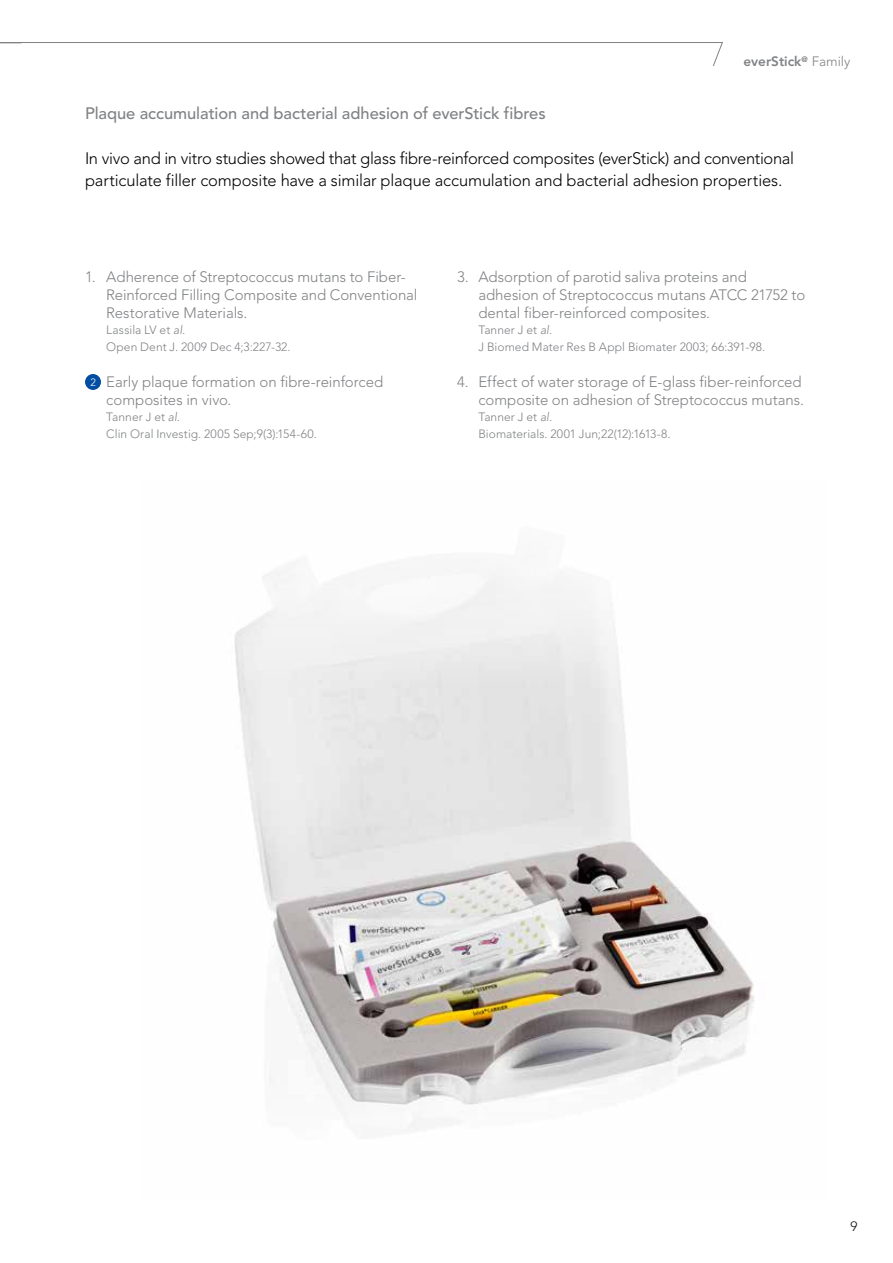
<style>
.page{position:relative;width:893px;height:1263px;background:#fff}
.page>*{position:absolute;margin:0;border:0;box-sizing:border-box;transform-origin:0 0}
.t1{font:300 16.5px/22.5px "Avenir LT Std";letter-spacing:-.015em;color:#000}
.t2{font:500 16.5px "Avenir LT Std";letter-spacing:-.005em;color:#808285}
.t3{font:300 15px/18px "Avenir LT Std";letter-spacing:-.005em;color:#808285}
.t4{font:800 13.5px "Avenir LT Std";color:#808285}
.t5{font:300 13.5px "Avenir LT Std";color:#000}
.t6{font:300 12px/16.5px "Avenir LT Std";letter-spacing:.005em;color:#808285}
.s1{font-weight:300}
.s2{font-style:italic}
.s3{font-size:10.5px;color:#fff}
</style>
<div class="page">
<svg style="left:0;top:42px;width:723px;height:24px"></svg>
<img style="left:234px;top:558px;width:520px;height:572px">
<div style="left:85px;top:374px;width:16px;height:16px;background:#034ea2;border-radius:50%"></div>
<p class="t4" style="left:743px;top:53px;width:108px">everStick<sup>@</sup> <span class="s1">Family</span></p>
<p class="t2" style="left:85px;top:104px;width:462px">Plaque accumulation and bacterial adhesion of everStick fibres</p>
<p class="t1" style="left:85px;top:147px;width:710px">In vivo and in vitro studies showed that glass fibre-reinforced composites (everStick) and conventional particulate filler composite have a similar plaque accumulation and bacterial adhesion properties.</p>
<p class="t3" style="left:106px;top:268px;width:313px;text-indent:-21px">1. Adherence of Streptococcus mutans to Fiber-<br>Reinforced Filling Composite and Conventional<br>Restorative Materials.</p>
<p class="t6" style="left:106px;top:322px;width:186px">Lassila LV et <span class="s2">al.<br></span>Open Dent J. 2009 Dec 4;3:227-32.</p>
<p class="t3" style="left:106px;top:373px;width:278px;text-indent:-16px"><span class="s3">2</span> Early plaque formation on fibre-reinforced composites in vivo.</p>
<p class="t6" style="left:106px;top:409px;width:212px">Tanner J et <span class="s2">al.<br></span>Clin Oral Investig. 2005 Sep;9(3):154-60.</p>
<p class="t3" style="left:478px;top:268px;width:328px;text-indent:-21px">3. Adsorption of parotid saliva proteins and adhesion of Streptococcus mutans ATCC 21752 to dental fiber-reinforced composites.</p>
<p class="t6" style="left:478px;top:322px;width:288px">Tanner J et <span class="s2">al.<br></span>J Biomed Mater Res B Appl Biomater 2003; 66:391-98.</p>
<p class="t3" style="left:457px;top:373px;width:348px;text-align:right">4. Effect of water storage of E-glass fiber-reinforced composite on adhesion of Streptococcus mutans.</p>
<p class="t6" style="left:478px;top:409px;width:194px">Tanner J et <span class="s2">al.<br></span>Biomaterials. 2001 Jun;22(12):1613-8.</p>
<p class="t5" style="left:850px;top:1218px;width:9px">9</p>
</div>
